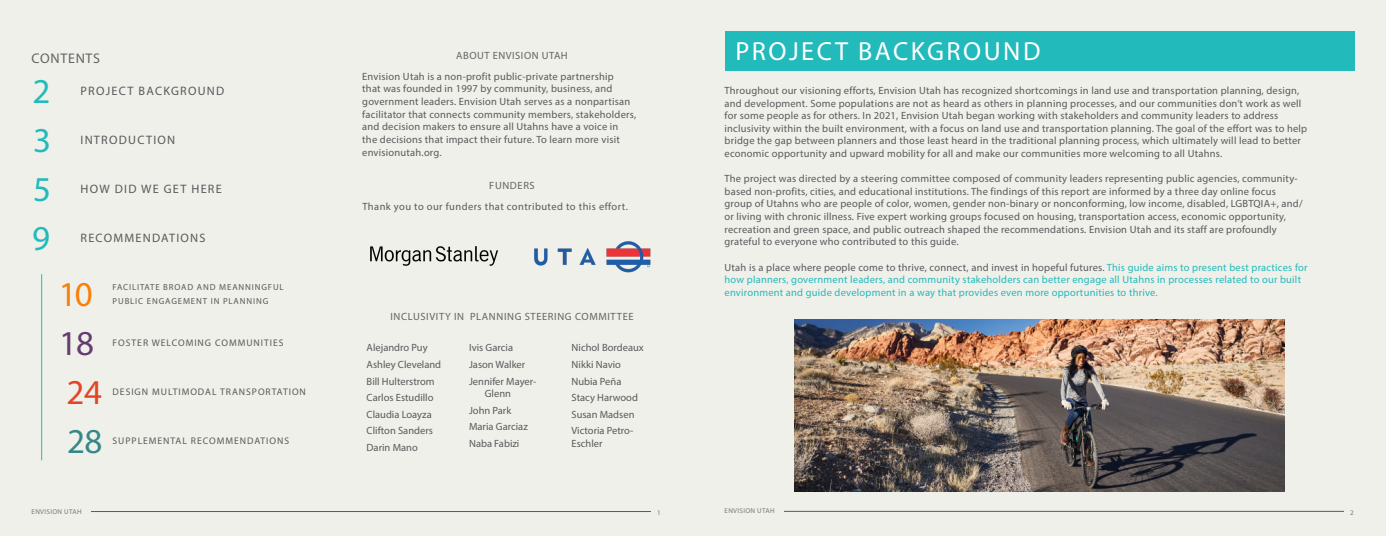
<style>
.page{position:relative;width:1386px;height:536px;background:#fff}
.page>*{position:absolute;margin:0;border:0;box-sizing:border-box;transform-origin:0 0}
.t1{font:35px "Myriad Pro";color:#22babb}
.t2{font:35px "Myriad Pro";color:#fa7f08}
.t3{font:35px "Myriad Pro";color:#643c6f}
.t4{font:35px "Myriad Pro";color:#e14627}
.t5{font:35px "Myriad Pro";color:#348888}
.t6{font:26.25px "Myriad Pro";letter-spacing:.095em;color:#fff}
.t7{font:14px "Myriad Pro";letter-spacing:.05em;color:#636363}
.t8{font:12.25px "Myriad Pro";letter-spacing:.1em;color:#58595b}
.t9{font:10.5px/12.6px "Myriad Pro";letter-spacing:.02em;color:#58595b}
.t10{font:10.5px/12.6px "Myriad Pro";letter-spacing:.02em;color:#22babb}
.t11{font:10.5px/16.5px "Myriad Pro";color:#58595b}
.t12{font:10.5px "Myriad Pro";letter-spacing:.06em;color:#636363}
.t13{font:10.5px "Myriad Pro";letter-spacing:.04em;color:#58595b}
.t14{font:9.62px "Myriad Pro";letter-spacing:.1em;color:#58595b}
.t15{font:8.75px/13.1px "Myriad Pro";letter-spacing:.1em;color:#58595b}
.t16{font:7px "Myriad Pro";letter-spacing:.05em;color:#767779}
.s1{color:#58595b}
</style>
<div class="page">
<div style="left:693px;top:0;width:693px;height:536px;background:#f0f0ea"></div>
<div style="left:0;top:0;width:693px;height:536px;background:#f0f0ea"></div>
<div style="left:725px;top:32px;width:629px;height:39px;background:#22babb"></div>
<img style="left:534px;top:241px;width:117px;height:31px">
<img style="left:370px;top:246px;width:128px;height:20px">
<hr style="left:41px;top:274px;width:1px;height:186px;background:#22babb">
<hr style="left:724px;top:511px;width:630px;height:1px;background:#58595b">
<div style="left:1344px;top:508px;width:10px;height:7px;background:#f0f0ea"></div>
<div style="left:724px;top:507px;width:60px;height:7px;background:#f0f0ea"></div>
<hr style="left:32px;top:511px;width:630px;height:1px;background:#58595b">
<div style="left:651px;top:508px;width:11px;height:7px;background:#f0f0ea"></div>
<div style="left:32px;top:507px;width:59px;height:7px;background:#f0f0ea"></div>
<img style="left:795px;top:319px;width:489px;height:172px">
<h3 class="t7" style="left:32px;top:49px;width:70px">CONTENTS</h3>
<h1 class="t1" style="left:32px;top:70px;width:19px">2</h1>
<p class="t8" style="left:81px;top:84px;width:145px">PROJECT BACKGROUND</p>
<h1 class="t1" style="left:33px;top:119px;width:19px">3</h1>
<p class="t8" style="left:81px;top:132px;width:96px">INTRODUCTION</p>
<h1 class="t1" style="left:33px;top:168px;width:19px">5</h1>
<p class="t8" style="left:81px;top:181px;width:143px">HOW DID WE GET HERE</p>
<h1 class="t1" style="left:32px;top:216px;width:19px">9</h1>
<p class="t8" style="left:81px;top:230px;width:126px">RECOMMENDATIONS</p>
<h1 class="t2" style="left:59px;top:273px;width:36px">10</h1>
<p class="t15" style="left:113px;top:281px;width:173px">FACILITATE BROAD AND MEANNINGFUL<br>PUBLIC ENGAGEMENT IN PLANNING</p>
<h1 class="t3" style="left:59px;top:321px;width:37px">18</h1>
<p class="t14" style="left:113px;top:337px;width:173px">FOSTER WELCOMING COMMUNITIES</p>
<h1 class="t4" style="left:67px;top:370px;width:37px">24</h1>
<p class="t14" style="left:113px;top:385px;width:195px">DESIGN MULTIMODAL TRANSPORTATION</p>
<h1 class="t5" style="left:67px;top:419px;width:37px">28</h1>
<p class="t14" style="left:113px;top:434px;width:178px">SUPPLEMENTAL RECOMMENDATIONS</p>
<p class="t12" style="left:456px;top:49px;width:113px">ABOUT ENVISION UTAH</p>
<p class="t9" style="left:362px;top:70px;width:275px">Envision Utah is a non-profit public-private partnership<br>that was founded in 1997 by community, business, and government leaders. Envision Utah serves as a nonpartisan facilitator that connects community members, stakeholders, and decision makers to ensure all Utahns have a voice in<br>the decisions that impact their future. To learn more visit envisionutah.org.</p>
<p class="t12" style="left:489px;top:179px;width:47px">FUNDERS</p>
<p class="t13" style="left:362px;top:199px;width:267px">Thank you to our funders that contributed to this effort.</p>
<p class="t12" style="left:390px;top:310px;width:245px">INCLUSIVITY IN PLANNING STEERING COMMITTEE</p>
<p class="t11" style="left:367px;top:339px;width:76px">Alejandro Puy<br>Ashley Cleveland<br>Bill Hulterstrom<br>Carlos Estudillo<br>Claudia Loayza<br>Clifton Sanders<br>Darin Mano</p>
<p class="t11" style="left:469px;top:339px;width:69px">Ivis Garcia<br>Jason Walker<br>Jennifer Mayer-</p>
<p class="t11" style="left:572px;top:339px;width:74px">Nichol Bordeaux<br>Nikki Navio<br>Nubia Peña<br>Stacy Harwood<br>Susan Madsen<br>Victoria Petro-</p>
<p class="t11" style="left:572px;top:434px;width:33px">Eschler</p>
<p class="t11" style="left:469px;top:385px;width:60px;text-indent:16px">Glenn<br>John Park<br>Maria Garciaz<br>Naba Fabizi</p>
<h2 class="t6" style="left:735px;top:35px;width:307px">PROJECT BACKGROUND</h2>
<p class="t9" style="left:725px;top:84px;width:584px">Throughout our visioning efforts, Envision Utah has recognized shortcomings in land use and transportation planning, design, and development. Some populations are not as heard as others in planning processes, and our communities don’t work as well for some people as for others. In 2021, Envision Utah began working with stakeholders and community leaders to address inclusivity within the built environment, with a focus on land use and transportation planning. The goal of the effort was to help bridge the gap between planners and those least heard in the traditional planning process, which ultimately will lead to better economic opportunity and upward mobility for all and make our communities more welcoming to all Utahns.</p>
<p class="t9" style="left:725px;top:172px;width:580px">The project was directed by a steering committee composed of community leaders representing public agencies, community&shy;based non-profits, cities, and educational institutions. The findings of this report are informed by a three day online focus group of Utahns who are people of color, women, gender non-binary or nonconforming, low income, disabled, LGBTQIA+, and/ or living with chronic illness. Five expert working groups focused on housing, transportation access, economic opportunity, recreation and green space, and public outreach shaped the recommendations. Envision Utah and its staff are profoundly grateful to everyone who contributed to this guide.</p>
<p class="t10" style="left:725px;top:260px;width:585px"><span class="s1">Utah is a place where people come to thrive, connect, and invest in hopeful futures.</span> This guide aims to present best practices for how planners, government leaders, and community stakeholders can better engage all Utahns in processes related to our built environment and guide development in a way that provides even more opportunities to thrive.</p>
<p class="t16" style="left:32px;top:507px;width:52px">ENVISION UTAH</p>
<p class="t16" style="left:657px;top:508px;width:5px">1</p>
<p class="t16" style="left:725px;top:506px;width:52px">ENVISION UTAH</p>
<p class="t16" style="left:1350px;top:508px;width:5px">2</p>
</div>
